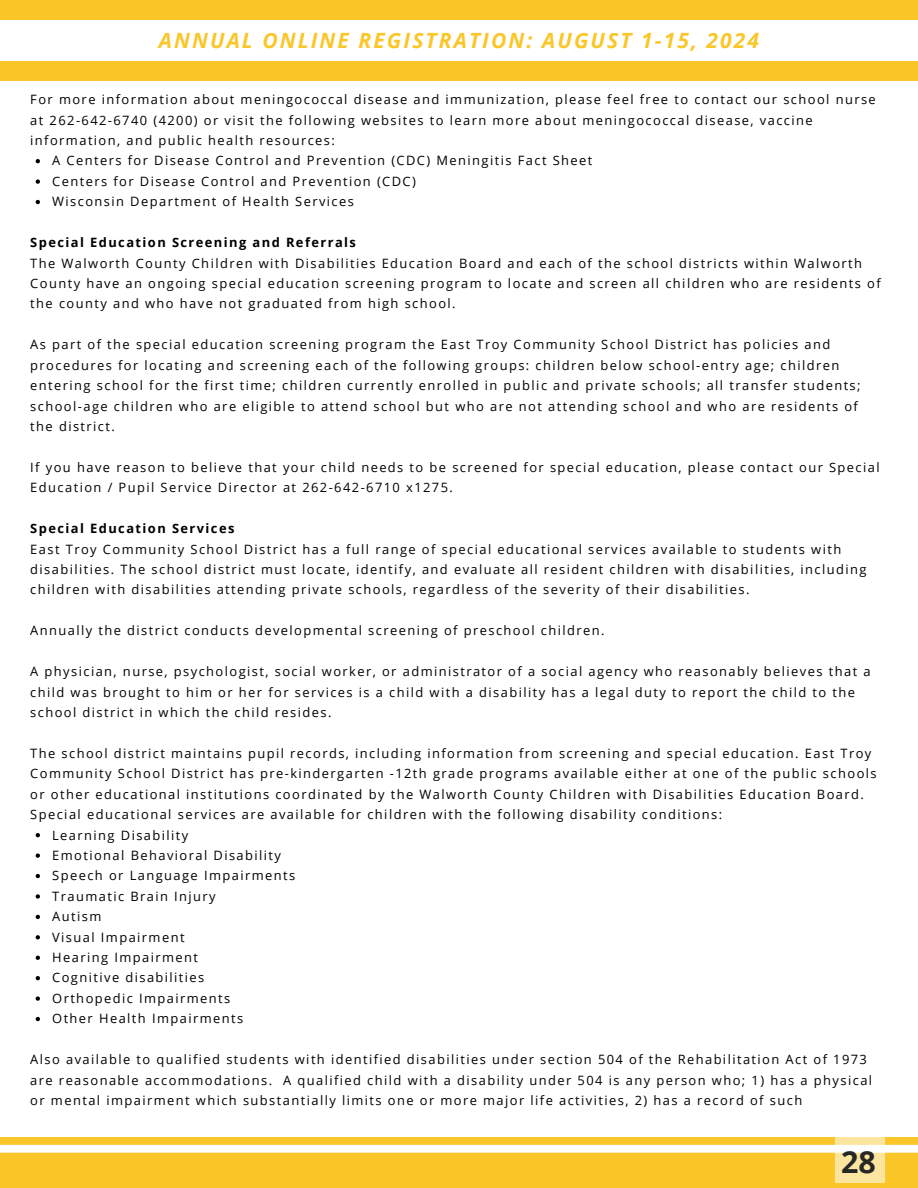
<style>
.page{position:relative;width:918px;height:1188px;background:#fff}
.page>*{position:absolute;margin:0;border:0;box-sizing:border-box;transform-origin:0 0}
.t1{font:700 30.45px "Open Sans";color:#272727}
.t2{font:italic 700 21px "Open Sans";letter-spacing:.1em;color:#fac628}
.t3{font:12.9px/20.4px "Open Sans";letter-spacing:.11em;color:#000}
.t4{font:700 12.9px "Open Sans";letter-spacing:.11em;color:#000}
</style>
<div class="page">
<div style="left:0;top:0;width:918px;height:81px;background:#fac628"></div>
<div style="left:0;top:21px;width:918px;height:40px;background:#fff"></div>
<div style="left:0;top:1138px;width:918px;height:50px;background:#fac628"></div>
<div style="left:0;top:1145px;width:918px;height:8px;background:#fff"></div>
<svg style="left:835px;top:1138px;width:50px;height:45px;fill:#fce59e"></svg>
<svg style="left:36px;top:159px;width:4px;height:4px"></svg>
<svg style="left:36px;top:179px;width:4px;height:5px"></svg>
<svg style="left:36px;top:200px;width:4px;height:4px"></svg>
<svg style="left:36px;top:833px;width:4px;height:4px"></svg>
<svg style="left:36px;top:853px;width:4px;height:5px"></svg>
<svg style="left:36px;top:874px;width:4px;height:4px"></svg>
<svg style="left:36px;top:894px;width:4px;height:5px"></svg>
<svg style="left:36px;top:915px;width:4px;height:4px"></svg>
<svg style="left:36px;top:935px;width:4px;height:4px"></svg>
<svg style="left:36px;top:956px;width:4px;height:4px"></svg>
<svg style="left:36px;top:976px;width:4px;height:4px"></svg>
<svg style="left:36px;top:996px;width:4px;height:5px"></svg>
<svg style="left:36px;top:1017px;width:4px;height:4px"></svg>
<h1 class="t2" style="left:159px;top:25px;width:602px">ANNUAL ONLINE REGISTRATION: AUGUST 1-15, 2024</h1>
<p class="t3" style="left:30px;top:89px;width:847px">For more information about meningococcal disease and immunization, please feel free to contact our school nurse at 262-642-6740 (4200) or visit the following websites to learn more about meningococcal disease, vaccine information, and public health resources:</p>
<p class="t3" style="left:52px;top:150px;width:542px">A Centers for Disease Control and Prevention (CDC) Meningitis Fact Sheet</p>
<p class="t3" style="left:52px;top:171px;width:365px">Centers for Disease Control and Prevention (CDC)</p>
<p class="t3" style="left:52px;top:191px;width:303px">Wisconsin Department of Health Services</p>
<p class="t4" style="left:30px;top:233px;width:327px">Special Education Screening and Referrals</p>
<p class="t3" style="left:30px;top:252px;width:852px">The Walworth County Children with Disabilities Education Board and each of the school districts within Walworth<br>County have an ongoing special education screening program to locate and screen all children who are residents of the county and who have not graduated from high school.</p>
<p class="t3" style="left:30px;top:334px;width:832px">As part of the special education screening program the East Troy Community School District has policies and procedures for locating and screening each of the following groups: children below school-entry age; children entering school for the first time; children currently enrolled in public and private schools; all transfer students; school-age children who are eligible to attend school but who are not attending school and who are residents of the district.</p>
<p class="t3" style="left:30px;top:457px;width:851px">If you have reason to believe that your child needs to be screened for special education, please contact our Special<br>Education / Pupil Service Director at 262-642-6710 x1275.</p>
<p class="t4" style="left:30px;top:519px;width:206px">Special Education Services</p>
<p class="t3" style="left:30px;top:538px;width:838px">East Troy Community School District has a full range of special educational services available to students with disabilities. The school district must locate, identify, and evaluate all resident children with disabilities, including children with disabilities attending private schools, regardless of the severity of their disabilities.</p>
<p class="t3" style="left:30px;top:620px;width:576px">Annually the district conducts developmental screening of preschool children.</p>
<p class="t3" style="left:30px;top:661px;width:842px">A physician, nurse, psychologist, social worker, or administrator of a social agency who reasonably believes that a child was brought to him or her for services is a child with a disability has a legal duty to report the child to the school district in which the child resides.</p>
<p class="t3" style="left:30px;top:743px;width:848px">The school district maintains pupil records, including information from screening and special education. East Troy Community School District has pre-kindergarten -12th grade programs available either at one of the public schools or other educational institutions coordinated by the Walworth County Children with Disabilities Education Board.<br>Special educational services are available for children with the following disability conditions:</p>
<p class="t3" style="left:52px;top:824px;width:138px">Learning Disability</p>
<p class="t3" style="left:52px;top:845px;width:230px">Emotional Behavioral Disability</p>
<p class="t3" style="left:52px;top:865px;width:245px">Speech or Language Impairments</p>
<p class="t3" style="left:52px;top:886px;width:165px">Traumatic Brain Injury</p>
<p class="t3" style="left:52px;top:906px;width:51px">Autism</p>
<p class="t3" style="left:52px;top:926px;width:134px">Visual Impairment</p>
<p class="t3" style="left:52px;top:947px;width:147px">Hearing Impairment</p>
<p class="t3" style="left:52px;top:967px;width:154px">Cognitive disabilities</p>
<p class="t3" style="left:52px;top:988px;width:180px">Orthopedic Impairments</p>
<p class="t3" style="left:52px;top:1008px;width:193px">Other Health Impairments</p>
<p class="t3" style="left:30px;top:1049px;width:843px">Also available to qualified students with identified disabilities under section 504 of the Rehabilitation Act of 1973 are reasonable accommodations. A qualified child with a disability under 504 is any person who; 1) has a physical or mental impairment which substantially limits one or more major life activities, 2) has a record of such</p>
<p class="t1" style="left:841px;top:1140px;width:36px">28</p>
</div>
